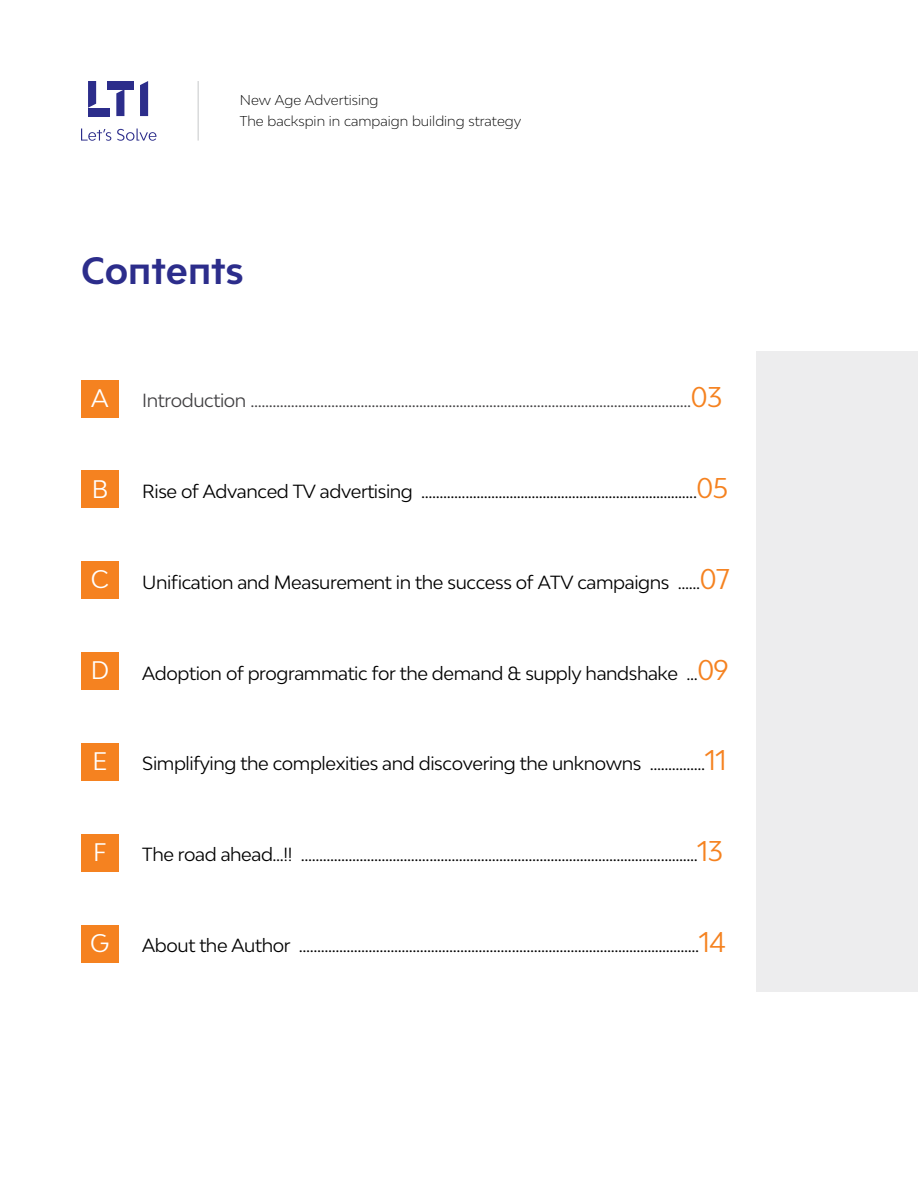
<style>
.page{position:relative;width:918px;height:1188px;background:#fff}
.page>*{position:absolute;margin:0;border:0;box-sizing:border-box;transform-origin:0 0}
.t1{font:700 36px "Bw Modelica LTI";color:#2c2d8b}
.t2{font:24px "Bw Modelica";color:#fff}
.t3{font:18px "Bw Modelica";letter-spacing:-.025em;color:#000}
.t4{font:18px "Bw Modelica";letter-spacing:-.025em;color:#414042}
.t5{font:300 13.5px/21px "Bw Modelica";color:#000}
.s1{font-size:27px;color:#f58220}
</style>
<div class="page">
<div style="left:756px;top:351px;width:162px;height:641px;background:#ededee"></div>
<svg style="left:88px;top:81px;width:8px;height:27px"></svg>
<div style="left:88px;top:108px;width:21px;height:8px;background:#2c2d8b"></div>
<div style="left:107px;top:81px;width:26px;height:8px;background:#2c2d8b"></div>
<svg style="left:116px;top:89px;width:8px;height:27px"></svg>
<svg style="left:140px;top:81px;width:8px;height:35px"></svg>
<svg style="left:81px;top:129px;width:75px;height:12px"></svg>
<hr style="left:198px;top:81px;width:1px;height:60px;background:#c7c8ca">
<div style="left:81px;top:380px;width:38px;height:37px;background:#f58220"></div>
<div style="left:81px;top:471px;width:38px;height:37px;background:#f58220"></div>
<div style="left:81px;top:561px;width:38px;height:38px;background:#f58220"></div>
<div style="left:81px;top:652px;width:38px;height:38px;background:#f58220"></div>
<div style="left:81px;top:743px;width:38px;height:38px;background:#f58220"></div>
<div style="left:81px;top:834px;width:38px;height:38px;background:#f58220"></div>
<div style="left:81px;top:925px;width:38px;height:38px;background:#f58220"></div>
<p class="t5" style="left:240px;top:89px;width:283px">New Age Advertising<br>The backspin in campaign building strategy</p>
<h1 class="t1" style="left:81px;top:248px;width:165px">Contents</h1>
<h2 class="t2" style="left:91px;top:382px;width:19px">A</h2>
<p class="t4" style="left:142px;top:388px;width:581px">Introduction ........................................................................................................................<span class="s1">03</span></p>
<h2 class="t2" style="left:92px;top:473px;width:18px">B</h2>
<p class="t3" style="left:142px;top:479px;width:587px">Rise of Advanced TV advertising ...........................................................................<span class="s1">05</span></p>
<h2 class="t2" style="left:91px;top:564px;width:20px">C</h2>
<p class="t3" style="left:142px;top:570px;width:589px">Unification and Measurement in the success of ATV campaigns ......<span class="s1">07</span></p>
<h2 class="t2" style="left:91px;top:655px;width:20px">D</h2>
<p class="t3" style="left:142px;top:661px;width:588px">Adoption of programmatic for the demand &amp; supply handshake ...<span class="s1">09</span></p>
<h2 class="t2" style="left:92px;top:746px;width:16px">E</h2>
<p class="t3" style="left:142px;top:752px;width:586px">Simplifying the complexities and discovering the unknowns ...............<span class="s1">11</span></p>
<h2 class="t2" style="left:93px;top:837px;width:15px">F</h2>
<p class="t3" style="left:142px;top:843px;width:582px">The road ahead…!! ............................................................................................................<span class="s1">13</span></p>
<h2 class="t2" style="left:90px;top:928px;width:21px">G</h2>
<p class="t3" style="left:142px;top:934px;width:585px">About the Author .............................................................................................................<span class="s1">14</span></p>
</div>
